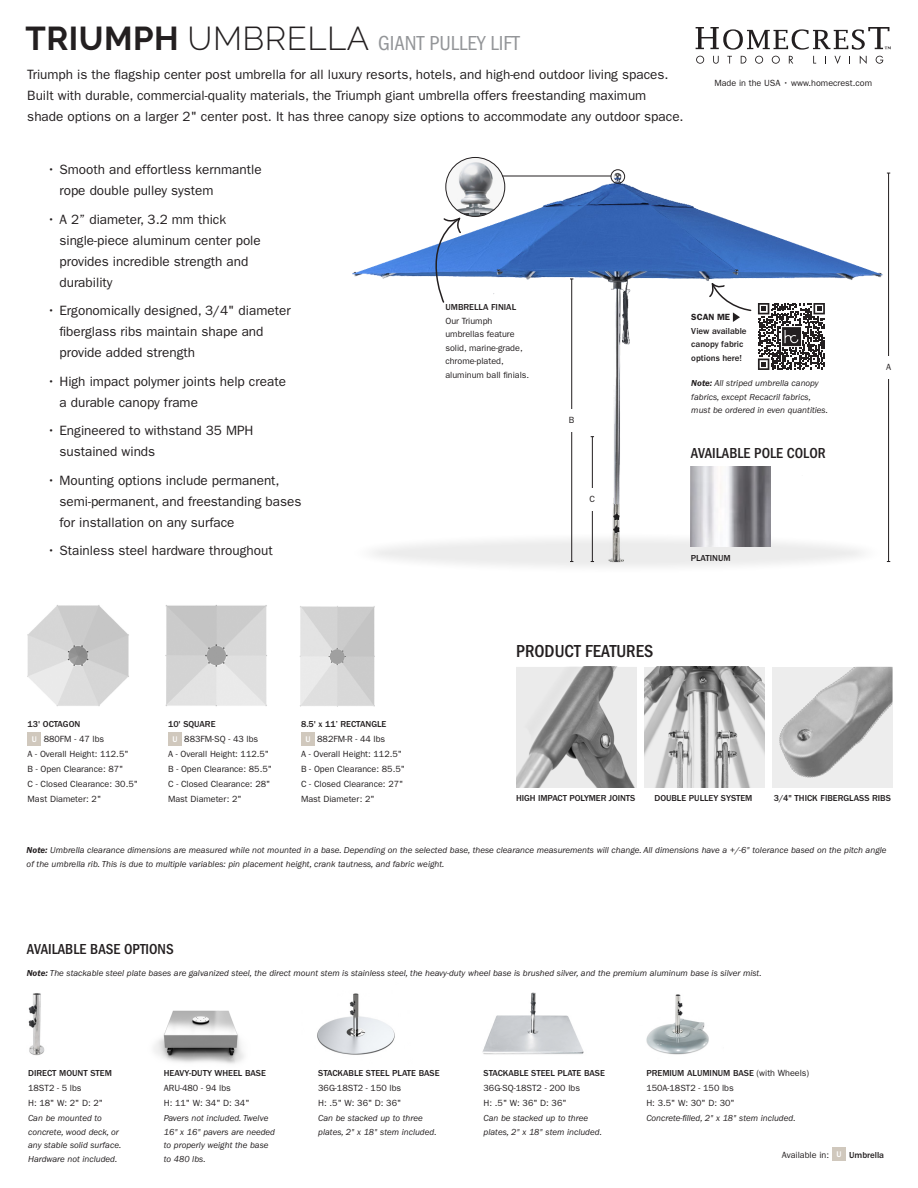
<style>
.page{position:relative;width:918px;height:1188px;background:#fff}
.page>*{position:absolute;margin:0;border:0;box-sizing:border-box;transform-origin:0 0}
.t1{font:condensed 21px "ITC Franklin Gothic Std";color:#939598}
.t2{font:500 condensed 18px "ITC Franklin Gothic Std";color:#231f20}
.t3{font:500 condensed 15px "ITC Franklin Gothic Std";color:#231f20}
.t4{font:13.5px/21px "ITC Franklin Gothic Std";color:#231f20}
.t5{font:italic 9px/13.5px "ITC Franklin Gothic Std";color:#231f20}
.t6{font:9px/13.5px "ITC Franklin Gothic Std";color:#231f20}
.t7{font:500 9px/13.5px "ITC Franklin Gothic Std";color:#231f20}
.t8{font:600 9px "ITC Franklin Gothic Std";color:#231f20}
.t9{font:500 8.55px "ITC Franklin Gothic Std";color:#fff}
.s1{font-family:"Raleway";font-weight:700;font-stretch:normal;font-size:33px;color:#231f20}
.s2{font-family:"Raleway";font-weight:300;font-stretch:normal;font-size:33px;color:#231f20}
.s3{font-weight:600}
.s4{font-style:normal}
.s5{font-weight:400}
</style>
<div class="page">
<svg style="left:696px;top:27px;width:195px;height:37px"></svg>
<img style="left:154px;top:1010px;width:90px;height:54px">
<img style="left:317px;top:993px;width:78px;height:62px">
<img style="left:482px;top:992px;width:102px;height:63px">
<img style="left:646px;top:994px;width:63px;height:61px">
<img style="left:28px;top:993px;width:17px;height:63px">
<img style="left:352px;top:164px;width:531px;height:403px">
<div style="left:832px;top:1147px;width:14px;height:14px;background:#d0c8bd"></div>
<hr style="left:571px;top:279px;width:1px;height:283px;background:#231f20">
<div style="left:560px;top:409px;width:23px;height:23px;background:#fff"></div>
<hr style="left:592px;top:437px;width:1px;height:125px;background:#231f20">
<div style="left:581px;top:488px;width:23px;height:23px;background:#fff"></div>
<div style="left:28px;top:732px;width:13px;height:14px;background:#d0c8bd"></div>
<div style="left:168px;top:732px;width:14px;height:14px;background:#d0c8bd"></div>
<div style="left:301px;top:732px;width:14px;height:14px;background:#d0c8bd"></div>
<img style="left:165px;top:605px;width:102px;height:102px">
<img style="left:27px;top:605px;width:102px;height:101px">
<img style="left:299px;top:606px;width:76px;height:101px">
<img style="left:446px;top:157px;width:59px;height:59px;border-radius:29px">
<div style="left:445px;top:157px;width:60px;height:60px;border:1px solid #231f20;border-radius:50%"></div>
<div style="left:611px;top:169px;width:14px;height:15px;border:1px solid #231f20;border-radius:50%"></div>
<hr style="left:502px;top:176px;width:109px;height:1px;background:#231f20">
<svg style="left:420px;top:217px;width:42px;height:87px"></svg>
<hr style="left:888px;top:173px;width:1px;height:389px;background:#231f20">
<div style="left:877px;top:356px;width:23px;height:23px;background:#fff"></div>
<svg style="left:758px;top:303px;width:67px;height:67px"></svg>
<svg style="left:708px;top:280px;width:44px;height:42px"></svg>
<img style="left:516px;top:667px;width:121px;height:120px">
<img style="left:644px;top:667px;width:120px;height:120px">
<img style="left:772px;top:667px;width:120px;height:120px">
<img style="left:691px;top:467px;width:80px;height:80px">
<p class="t1" style="left:26px;top:31px;width:496px"><span class="s1">TRIUMPH</span> <span class="s2">UMBRELLA</span> GIANT PULLEY LIFT</p>
<p class="t4" style="left:27px;top:64px;width:643px">Triumph is the flagship center post umbrella for all luxury resorts, hotels, and high-end outdoor living spaces.</p>
<p class="t4" style="left:27px;top:85px;width:621px">Built with durable, commercial-quality materials, the Triumph giant umbrella offers freestanding maximum</p>
<p class="t4" style="left:27px;top:106px;width:658px">shade options on a larger 2" center post. It has three canopy size options to accommodate any outdoor space.</p>
<p class="t6" style="left:714px;top:76px;width:159px">Made in the USA • www.homecrest.com</p>
<p class="t4" style="left:59px;top:159px;width:204px;text-indent:-12px">• Smooth and effortless kernmantle rope double pulley system</p>
<p class="t4" style="left:59px;top:209px;width:203px;text-indent:-12px">• A 2” diameter, 3.2 mm thick single-piece aluminum center pole provides incredible strength and durability</p>
<p class="t4" style="left:59px;top:300px;width:233px;text-indent:-12px">• Ergonomically designed, 3/4" diameter fiberglass ribs maintain shape and provide added strength</p>
<p class="t4" style="left:59px;top:371px;width:228px;text-indent:-12px">• High impact polymer joints help create a durable canopy frame</p>
<p class="t4" style="left:59px;top:420px;width:196px;text-indent:-12px">• Engineered to withstand 35 MPH sustained winds</p>
<p class="t4" style="left:59px;top:470px;width:243px;text-indent:-12px">• Mounting options include permanent, semi-permanent, and freestanding bases for installation on any surface</p>
<p class="t4" style="left:47px;top:540px;width:227px">• Stainless steel hardware throughout</p>
<p class="t7" style="left:445px;top:301px;width:72px">UMBRELLA FINIAL</p>
<p class="t6" style="left:445px;top:314px;width:85px">Our Triumph umbrellas feature solid, marine-grade, chrome-plated, aluminum ball finials.</p>
<p class="t6" style="left:569px;top:414px;width:7px">B</p>
<p class="t6" style="left:590px;top:492px;width:7px">C</p>
<p class="t8" style="left:691px;top:312px;width:40px">SCAN ME</p>
<p class="t7" style="left:691px;top:324px;width:57px">View available canopy fabric options here!</p>
<p class="t5" style="left:691px;top:377px;width:138px"><span class="s3">Note:</span> All striped umbrella canopy fabrics, except Recacril fabrics, must be ordered in even quantities.</p>
<p class="t3" style="left:691px;top:445px;width:136px">AVAILABLE POLE COLOR</p>
<p class="t7" style="left:691px;top:551px;width:41px">PLATINUM</p>
<p class="t6" style="left:886px;top:361px;width:7px">A</p>
<p class="t2" style="left:516px;top:640px;width:138px">PRODUCT FEATURES</p>
<p class="t7" style="left:28px;top:717px;width:54px">13' OCTAGON</p>
<p class="t6" style="left:44px;top:732px;width:62px">880FM - 47 lbs</p>
<p class="t6" style="left:28px;top:747px;width:102px">A - Overall Height: 112.5"</p>
<p class="t6" style="left:28px;top:762px;width:97px">B - Open Clearance: 87"</p>
<p class="t6" style="left:28px;top:777px;width:112px">C - Closed Clearance: 30.5"</p>
<p class="t6" style="left:28px;top:792px;width:75px">Mast Diameter: 2"</p>
<p class="t9" style="left:32px;top:734px;width:7px">U</p>
<p class="t7" style="left:168px;top:717px;width:49px">10' SQUARE</p>
<p class="t6" style="left:184px;top:732px;width:75px">883FM-SQ - 43 lbs</p>
<p class="t6" style="left:168px;top:747px;width:102px">A - Overall Height: 112.5"</p>
<p class="t6" style="left:168px;top:762px;width:105px">B - Open Clearance: 85.5"</p>
<p class="t6" style="left:168px;top:777px;width:104px">C - Closed Clearance: 28"</p>
<p class="t6" style="left:168px;top:792px;width:75px">Mast Diameter: 2"</p>
<p class="t9" style="left:172px;top:734px;width:7px">U</p>
<p class="t7" style="left:301px;top:717px;width:87px">8.5' x 11’ RECTANGLE</p>
<p class="t6" style="left:317px;top:732px;width:70px">882FM-R - 44 lbs</p>
<p class="t6" style="left:301px;top:747px;width:102px">A - Overall Height: 112.5"</p>
<p class="t6" style="left:301px;top:762px;width:105px">B - Open Clearance: 85.5"</p>
<p class="t6" style="left:301px;top:777px;width:104px">C - Closed Clearance: 27"</p>
<p class="t6" style="left:301px;top:792px;width:75px">Mast Diameter: 2"</p>
<p class="t9" style="left:305px;top:734px;width:7px">U</p>
<p class="t7" style="left:516px;top:791px;width:121px">HIGH IMPACT POLYMER JOINTS</p>
<p class="t7" style="left:654px;top:791px;width:100px">DOUBLE PULLEY SYSTEM</p>
<p class="t7" style="left:774px;top:791px;width:119px">3/4" THICK FIBERGLASS RIBS</p>
<p class="t5" style="left:27px;top:844px;width:861px"><span class="s3">Note:</span> Umbrella clearance dimensions are measured while not mounted in a base. Depending on the selected base, these clearance measurements will change. All dimensions have a +/-6" tolerance based on the pitch angle of the umbrella rib. This is due to multiple variables: pin placement height, crank tautness, and fabric weight.</p>
<p class="t3" style="left:27px;top:940px;width:148px">AVAILABLE BASE OPTIONS</p>
<p class="t5" style="left:27px;top:967px;width:736px"><span class="s3">Note:</span> The stackable steel plate bases are galvanized steel, the direct mount stem is stainless steel, the heavy-duty wheel base is brushed silver, and the premium aluminum base is silver mist.</p>
<p class="t7" style="left:28px;top:1066px;width:85px">DIRECT MOUNT STEM</p>
<p class="t6" style="left:28px;top:1081px;width:55px">18ST2 - 5 lbs</p>
<p class="t5" style="left:28px;top:1096px;width:76px;line-height:15px"><span class="s4">H: 18" W: 2" D: 2"<br></span>Can be mounted to</p>
<p class="t5" style="left:28px;top:1125px;width:95px">concrete, wood deck, or any stable solid surface.<br>Hardware not included.</p>
<p class="t7" style="left:164px;top:1066px;width:104px">HEAVY-DUTY WHEEL BASE</p>
<p class="t6" style="left:164px;top:1081px;width:69px">ARU-480 - 94 lbs</p>
<p class="t6" style="left:164px;top:1096px;width:87px">H: 11" W: 34" D: 34"</p>
<p class="t5" style="left:164px;top:1112px;width:106px">Pavers not included. Twelve</p>
<p class="t5" style="left:164px;top:1125px;width:113px">16" x 16" pavers are needed to properly weight the base to 480 lbs.</p>
<p class="t7" style="left:318px;top:1066px;width:123px">STACKABLE STEEL PLATE BASE</p>
<p class="t6" style="left:318px;top:1081px;width:84px">36G-18ST2 - 150 lbs</p>
<p class="t6" style="left:318px;top:1096px;width:84px">H: .5" W: 36" D: 36"</p>
<p class="t5" style="left:318px;top:1112px;width:120px">Can be stacked up to three plates, 2" x 18" stem included.</p>
<p class="t7" style="left:484px;top:1066px;width:123px">STACKABLE STEEL PLATE BASE</p>
<p class="t6" style="left:484px;top:1081px;width:98px">36G-SQ-18ST2 - 200 lbs</p>
<p class="t6" style="left:484px;top:1096px;width:84px">H: .5" W: 36" D: 36"</p>
<p class="t5" style="left:484px;top:1112px;width:120px">Can be stacked up to three plates, 2" x 18" stem included.</p>
<p class="t7" style="left:646px;top:1066px;width:164px">PREMIUM ALUMINUM BASE <span class="s5">(with Wheels)</span></p>
<p class="t6" style="left:646px;top:1081px;width:89px">150A-18ST2 - 150 lbs</p>
<p class="t6" style="left:646px;top:1096px;width:90px">H: 3.5" W: 30" D: 30"</p>
<p class="t5" style="left:646px;top:1112px;width:151px">Concrete-filled, 2" x 18" stem included.</p>
<p class="t6" style="left:782px;top:1148px;width:49px">Available in:</p>
<p class="t9" style="left:836px;top:1149px;width:7px">U</p>
<p class="t7" style="left:849px;top:1149px;width:36px">Umbrella</p>
</div>
